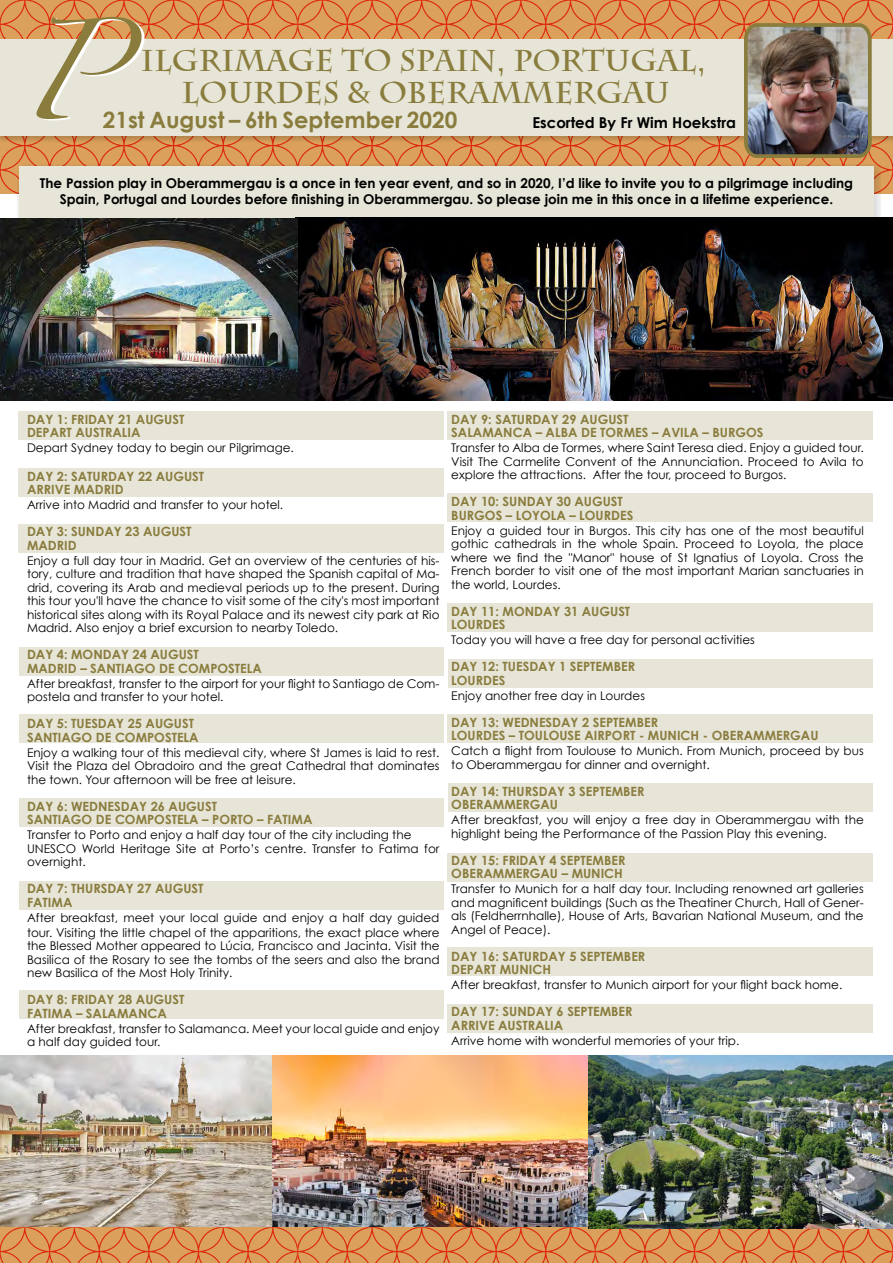
<style>
.page{position:relative;width:893px;height:1263px;background:#fff}
.page>*{position:absolute;margin:0;border:0;box-sizing:border-box;transform-origin:0 0}
.t1{font:700 30px/31.5px "Charlesworth";color:#897c3c;text-align:center}
.t2{font:700 22.5px "Century Gothic";color:#897c3c}
.t3{font:700 15px "Century Gothic";color:#000}
.t4{font:700 13.5px/16.5px "Century Gothic";color:#000;text-align:center}
.t5{font:700 12.75px/13.5px "Century Gothic";color:#8a7c3d}
.t6{font:12px/13.5px "Century Gothic";color:#000;text-align:justify}
</style>
<div class="page">
<img style="left:0;top:1055px;width:272px;height:172px">
<img style="left:272px;top:1055px;width:317px;height:172px">
<div style="left:19px;top:991px;width:424px;height:28px;background:#e6e5d8"></div>
<div style="left:447px;top:1004px;width:426px;height:29px;background:#e6e5d8"></div>
<div style="left:447px;top:947px;width:426px;height:29px;background:#e6e5d8"></div>
<svg style="left:0;top:0;width:298px;height:193px;background:#da9051"></svg>
<svg style="left:298px;top:0;width:297px;height:164px;background:#db9051"></svg>
<svg style="left:595px;top:0;width:298px;height:193px;background:#da9051"></svg>
<div style="left:0;top:38px;width:893px;height:105px;background:#000;opacity:.21"></div>
<div style="left:0;top:39px;width:893px;height:96px;background:#e6e5d8"></div>
<div style="left:19px;top:166px;width:854px;height:210px;background:#e6e5d8"></div>
<img style="left:742px;top:21px;width:131px;height:139px">
<svg style="left:36px;top:17px;width:109px;height:104px"></svg>
<img style="left:0;top:218px;width:893px;height:182px">
<svg style="left:0;top:1227px;width:893px;height:36px;background:#da9051"></svg>
<div style="left:448px;top:604px;width:425px;height:28px;background:#e6e5d8"></div>
<div style="left:448px;top:412px;width:425px;height:28px;background:#e6e5d8"></div>
<div style="left:447px;top:715px;width:426px;height:28px;background:#e6e5d8"></div>
<div style="left:448px;top:659px;width:425px;height:29px;background:#e6e5d8"></div>
<div style="left:448px;top:784px;width:425px;height:28px;background:#e6e5d8"></div>
<div style="left:19px;top:881px;width:424px;height:29px;background:#e6e5d8"></div>
<div style="left:19px;top:799px;width:424px;height:28px;background:#e6e5d8"></div>
<div style="left:19px;top:647px;width:424px;height:29px;background:#e6e5d8"></div>
<div style="left:19px;top:524px;width:425px;height:28px;background:#e6e5d8"></div>
<div style="left:447px;top:853px;width:426px;height:28px;background:#e6e5d8"></div>
<div style="left:19px;top:715px;width:424px;height:28px;background:#e6e5d8"></div>
<div style="left:448px;top:493px;width:425px;height:29px;background:#e6e5d8"></div>
<div style="left:19px;top:412px;width:425px;height:28px;background:#e6e5d8"></div>
<div style="left:19px;top:468px;width:425px;height:29px;background:#e6e5d8"></div>
<img style="left:589px;top:1055px;width:304px;height:173px">
<h1 class="t1" style="left:141px;top:46px;width:567px">ILGRIMAGE TO SPAIN, PORTUGAL,<br>LOURDES &amp; OBERAMMERGAU</h1>
<h2 class="t2" style="left:103px;top:106px;width:356px">21st August – 6th September 2020</h2>
<p class="t3" style="left:532px;top:113px;width:205px">Escorted By Fr Wim Hoekstra</p>
<p class="t4" style="left:40px;top:174px;width:815px">The Passion play in Oberammergau is a once in ten year event, and so in 2020, I’d like to invite you to a pilgrimage including<br>Spain, Portugal and Lourdes before finishing in Oberammergau. So please join me in this once in a lifetime experience.</p>
<p class="t5" style="left:27px;top:412px;width:159px">DAY 1: FRIDAY 21 AUGUST<br>DEPART AUSTRALIA</p>
<p class="t6" style="left:27px;top:441px;width:268px">Depart Sydney today to begin our Pilgrimage.</p>
<p class="t5" style="left:27px;top:469px;width:179px">DAY 2: SATURDAY 22 AUGUST<br>ARRIVE MADRID</p>
<p class="t6" style="left:27px;top:498px;width:258px">Arrive into Madrid and transfer to your hotel.</p>
<p class="t5" style="left:27px;top:524px;width:166px">DAY 3: SUNDAY 23 AUGUST<br>MADRID</p>
<p class="t6" style="left:27px;top:553px;width:414px">Enjoy a full day tour in Madrid. Get an overview of the centuries of his&shy;tory, culture and tradition that have shaped the Spanish capital of Ma&shy;drid, covering its Arab and medieval periods up to the present. During this tour you'll have the chance to visit some of the city's most important historical sites along with its Royal Palace and its newest city park at Rio Madrid. Also enjoy a brief excursion to nearby Toledo.</p>
<p class="t5" style="left:27px;top:647px;width:236px">DAY 4: MONDAY 24 AUGUST<br>MADRID – SANTIAGO DE COMPOSTELA</p>
<p class="t6" style="left:27px;top:676px;width:414px">After breakfast, transfer to the airport for your flight to Santiago de Com&shy;postela and transfer to your hotel.</p>
<p class="t5" style="left:27px;top:716px;width:173px">DAY 5: TUESDAY 25 AUGUST<br>SANTIAGO DE COMPOSTELA</p>
<p class="t6" style="left:27px;top:745px;width:414px">Enjoy a walking tour of this medieval city, where St James is laid to rest.<br>Visit the Plaza del Obradoiro and the great Cathedral that dominates the town. Your afternoon will be free at leisure.</p>
<p class="t5" style="left:27px;top:799px;width:287px">DAY 6: WEDNESDAY 26 AUGUST<br>SANTIAGO DE COMPOSTELA – PORTO – FATIMA</p>
<p class="t6" style="left:27px;top:828px;width:414px;text-align:left">Transfer to Porto and enjoy a half day tour of the city including the<br>UNESCO World Heritage Site at Porto’s centre. Transfer to Fatima for overnight.</p>
<p class="t5" style="left:27px;top:881px;width:178px">DAY 7: THURSDAY 27 AUGUST<br>FATIMA</p>
<p class="t6" style="left:27px;top:909px;width:414px;line-height:15px">After breakfast, meet your local guide and enjoy a half day guided tour. Visiting the little chapel of the apparitions, the exact place where</p>
<p class="t6" style="left:27px;top:939px;width:414px">the Blessed Mother appeared to Lúcia, Francisco and Jacinta. Visit the Basilica of the Rosary to see the tombs of the seers and also the brand new Basilica of the Most Holy Trinity.</p>
<p class="t5" style="left:27px;top:992px;width:159px">DAY 8: FRIDAY 28 AUGUST<br>FATIMA – SALAMANCA</p>
<p class="t6" style="left:27px;top:1021px;width:414px">After breakfast, transfer to Salamanca. Meet your local guide and enjoy a half day guided tour.</p>
<p class="t5" style="left:451px;top:412px;width:314px">DAY 9: SATURDAY 29 AUGUST<br>SALAMANCA – ALBA DE TORMES – AVILA – BURGOS</p>
<p class="t6" style="left:451px;top:441px;width:414px">Transfer to Alba de Tormes, where Saint Teresa died. Enjoy a guided tour.<br>Visit The Carmelite Convent of the Annunciation. Proceed to Avila to explore the attractions. After the tour, proceed to Burgos.</p>
<p class="t5" style="left:451px;top:494px;width:184px">DAY 10: SUNDAY 30 AUGUST<br>BURGOS – LOYOLA – LOURDES</p>
<p class="t6" style="left:451px;top:523px;width:414px">Enjoy a guided tour in Burgos. This city has one of the most beautiful gothic cathedrals in the whole Spain. Proceed to Loyola, the place where we find the "Manor" house of St Ignatius of Loyola. Cross the French border to visit one of the most important Marian sanctuaries in the world, Lourdes.</p>
<p class="t5" style="left:451px;top:604px;width:181px">DAY 11: MONDAY 31 AUGUST<br>LOURDES</p>
<p class="t6" style="left:451px;top:633px;width:305px">Today you will have a free day for personal activities</p>
<p class="t5" style="left:451px;top:659px;width:185px">DAY 12: TUESDAY 1 SEPTEMBER<br>LOURDES</p>
<p class="t6" style="left:451px;top:688px;width:195px">Enjoy another free day in Lourdes</p>
<p class="t5" style="left:451px;top:715px;width:369px">DAY 13: WEDNESDAY 2 SEPTEMBER<br>LOURDES – TOULOUSE AIRPORT - MUNICH - OBERAMMERGAU</p>
<p class="t6" style="left:451px;top:744px;width:414px">Catch a flight from Toulouse to Munich. From Munich, proceed by bus to Oberammergau for dinner and overnight.</p>
<p class="t5" style="left:451px;top:784px;width:195px">DAY 14: THURSDAY 3 SEPTEMBER<br>OBERAMMERGAU</p>
<p class="t6" style="left:451px;top:813px;width:414px">After breakfast, you will enjoy a free day in Oberammergau with the highlight being the Performance of the Passion Play this evening.</p>
<p class="t5" style="left:451px;top:853px;width:176px">DAY 15: FRIDAY 4 SEPTEMBER<br>OBERAMMERGAU – MUNICH</p>
<p class="t6" style="left:451px;top:882px;width:414px">Transfer to Munich for a half day tour. Including renowned art galleries and magnificent buildings (Such as the Theatiner Church, Hall of Gener&shy;als (Feldherrnhalle), House of Arts, Bavarian National Museum, and the Angel of Peace).</p>
<p class="t5" style="left:451px;top:949px;width:196px">DAY 16: SATURDAY 5 SEPTEMBER<br>DEPART MUNICH</p>
<p class="t6" style="left:451px;top:978px;width:393px">After breakfast, transfer to Munich airport for your flight back home.</p>
<p class="t5" style="left:451px;top:1004px;width:183px">DAY 17: SUNDAY 6 SEPTEMBER<br>ARRIVE AUSTRALIA</p>
<p class="t6" style="left:451px;top:1033px;width:290px">Arrive home with wonderful memories of your trip.</p>
</div>
